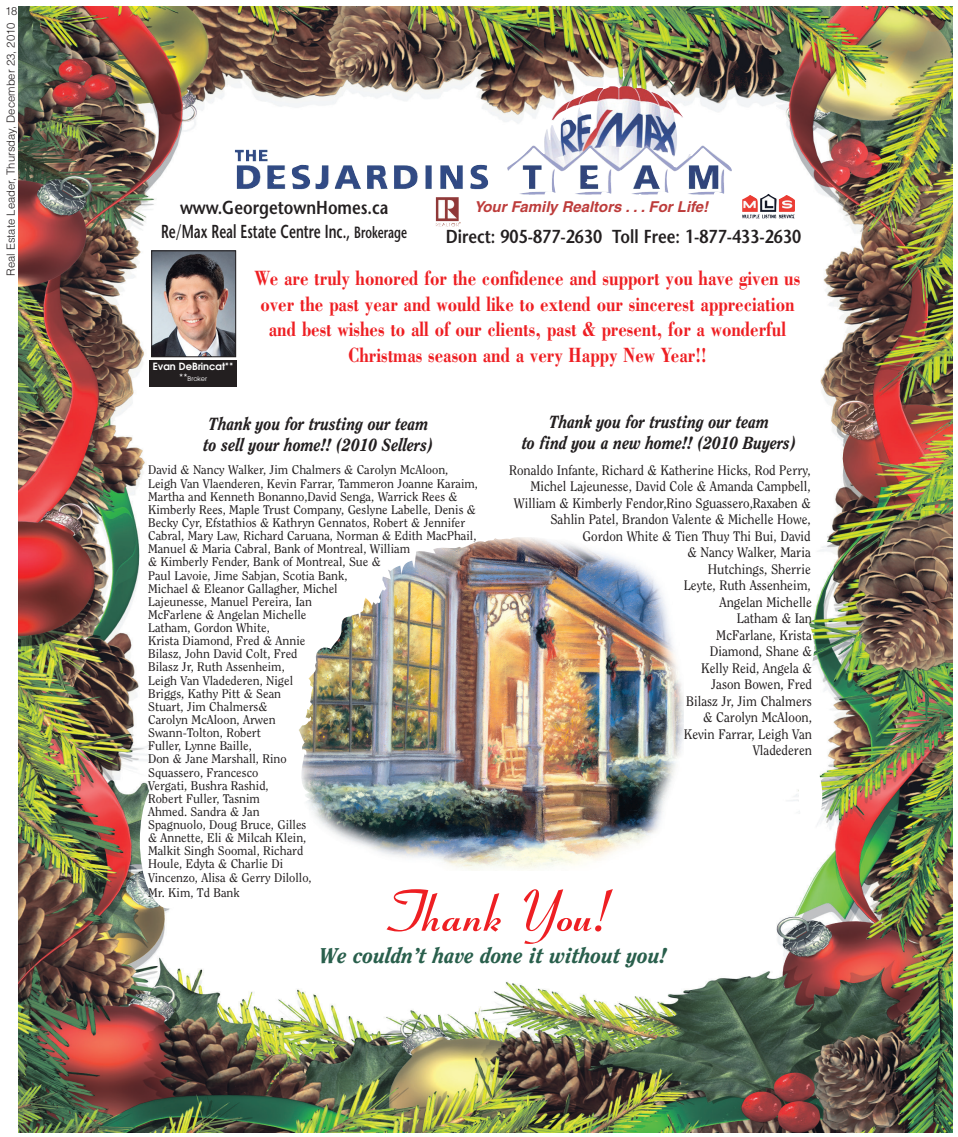
<style>
.page{position:relative;width:958px;height:1137px;background:#fff}
.page>*{position:absolute;margin:0;border:0;box-sizing:border-box;transform-origin:0 0}
.t1{font:700 60px "Coronet";color:#ee1f23}
.t2{font:700 21.25px/25.5px "Bodoni";color:#ee1f23;text-align:center;scale:.8 1}
.t3{font:italic 800 21.25px "Clearface";color:#295f4c}
.t4{font:600 18.75px/24px "Stone Sans";color:#231f20;text-align:center;scale:.85 1}
.t5{font:italic 800 17.5px/21px "Clearface";color:#231f20;text-align:center;scale:.9 1}
.t6{font:italic 700 15px "Helvetica";color:#bd3c3b}
.t7{font:13.75px/16.5px "Clearface";color:#231f20;text-align:right;scale:.95 1}
.t8{font:12.5px/13.1px "Clearface";color:#231f20}
.t9{font:300 11.25px "Helvetica";color:#231f20}
.t10{font:600 9.88px "Avant Garde";color:#fff}
.t11{font:6.62px "Avant Garde";color:#fff}
.s1{font-size:16.25px}
.s2{font-size:9.88px}
</style>
<div class="page">
<img style="left:18px;top:7px;width:934px;height:1125px">
<div style="left:757px;top:605px;width:57px;height:85px;background:#fff;border-radius:50%"></div>
<div style="left:140px;top:773px;width:57px;height:135px;background:#fff;border-radius:50%"></div>
<div style="left:798px;top:764px;width:24px;height:63px;background:#fff;border-radius:50%"></div>
<img style="left:235px;top:86px;width:497px;height:103px">
<img style="left:153px;top:252px;width:81px;height:103px">
<div style="left:151px;top:250px;width:85px;height:107px;border:1px solid #231f20"></div>
<div style="left:150px;top:360px;width:87px;height:27px;background:#231f20"></div>
<img style="left:742px;top:194px;width:52px;height:24px">
<img style="left:436px;top:197px;width:25px;height:29px">
<img style="left:298px;top:537px;width:385px;height:333px">
<p class="t9" style="left:5px;top:7px;width:14px">18</p>
<p class="t9" style="left:7px;top:276px;width:255px;rotate:-90deg">Real Estate Leader, Thursday, December 23, 2010</p>
<h3 class="t4" style="left:161px;top:197px;width:291px">www.GeorgetownHomes.ca<br>Re/Max Real Estate Centre Inc., <span class="s1">Brokerage</span></h3>
<p class="t6" style="left:474px;top:201px;width:236px">Your Family Realtors . . . For Life!</p>
<h3 class="t4" style="left:446px;top:227px;width:419px">Direct: 905-877-2630 Toll Free: 1-877-433-2630</h3>
<p class="t10" style="left:153px;top:362px;width:82px">Evan DeBrincat**</p>
<p class="t11" style="left:179px;top:376px;width:29px"><span class="s2">**</span>Broker</p>
<p class="t2" style="left:254px;top:267px;width:683px">We are truly honored for the confidence and support you have given us over the past year and would like to extend our sincerest appreciation and best wishes to all of our clients, past &amp; present, for a wonderful Christmas season and a very Happy New Year!!</p>
<h3 class="t5" style="left:204px;top:414px;width:257px;text-align:left">Thank you for trusting our team to sell your home!! (2010 Sellers)</h3>
<h3 class="t5" style="left:522px;top:412px;width:306px">Thank you for trusting our team<br>to find you a new home!! (2010 Buyers)</h3>
<p class="t7" style="left:509px;top:462px;width:320px">Ronaldo Infante, Richard &amp; Katherine Hicks, Rod Perry,<br>Michel Lajeunesse, David Cole &amp; Amanda Campbell,<br>William &amp; Kimberly Fendor,Rino Sguassero,Raxaben &amp;<br>Sahlin Patel, Brandon Valente &amp; Michelle Howe,<br>Gordon White &amp; Tien Thuy Thi Bui, David<br>&amp; Nancy Walker, Maria<br>Hutchings, Sherrie<br>Leyte, Ruth Assenheim,<br>Angelan Michelle<br>Latham &amp; Ian<br>McFarlane, Krista<br>Diamond, Shane &amp;<br>Kelly Reid, Angela &amp;<br>Jason Bowen, Fred<br>Bilasz Jr, Jim Chalmers<br>&amp; Carolyn McAloon,<br>Kevin Farrar, Leigh Van<br>Vladederen</p>
<p class="t8" style="left:148px;top:464px;width:331px">David &amp; Nancy Walker, Jim Chalmers &amp; Carolyn McAloon, Leigh Van Vlaenderen, Kevin Farrar, Tammeron Joanne Karaim, Martha and Kenneth Bonanno,David Senga, Warrick Rees &amp; Kimberly Rees, Maple Trust Company, Geslyne Labelle, Denis &amp; Becky Cyr, Efstathios &amp; Kathryn Gennatos, Robert &amp; Jennifer Cabral, Mary Law, Richard Caruana, Norman &amp; Edith MacPhail, Manuel &amp; Maria Cabral, Bank of Montreal, William<br>&amp; Kimberly Fender, Bank of Montreal, Sue &amp;<br>Paul Lavoie, Jime Sabjan, Scotia Bank,<br>Michael &amp; Eleanor Gallagher, Michel<br>Lajeunesse, Manuel Pereira, Ian<br>McFarlene &amp; Angelan Michelle<br>Latham, Gordon White,<br>Krista Diamond, Fred &amp; Annie<br>Bilasz, John David Colt, Fred<br>Bilasz Jr, Ruth Assenheim,<br>Leigh Van Vladederen, Nigel<br>Briggs, Kathy Pitt &amp; Sean<br>Stuart, Jim Chalmers&amp;<br>Carolyn McAloon, Arwen<br>Swann-Tolton, Robert<br>Fuller, Lynne Baille,<br>Don &amp; Jane Marshall, Rino<br>Squassero, Francesco<br>Vergati, Bushra Rashid,<br>Robert Fuller, Tasnim<br>Ahmed. Sandra &amp; Jan<br>Spagnuolo, Doug Bruce, Gilles<br>&amp; Annette, Eli &amp; Milcah Klein,<br>Malkit Singh Soomal, Richard<br>Houle, Edyta &amp; Charlie Di<br>Vincenzo, Alisa &amp; Gerry Dilollo,</p>
<p class="t8" style="left:148px;top:886px;width:93px">Mr. Kim, Td Bank</p>
<h1 class="t1" style="left:382px;top:879px;width:223px">Thank You!</h1>
<h2 class="t3" style="left:319px;top:946px;width:349px">We couldn’t have done it without you!</h2>
</div>
